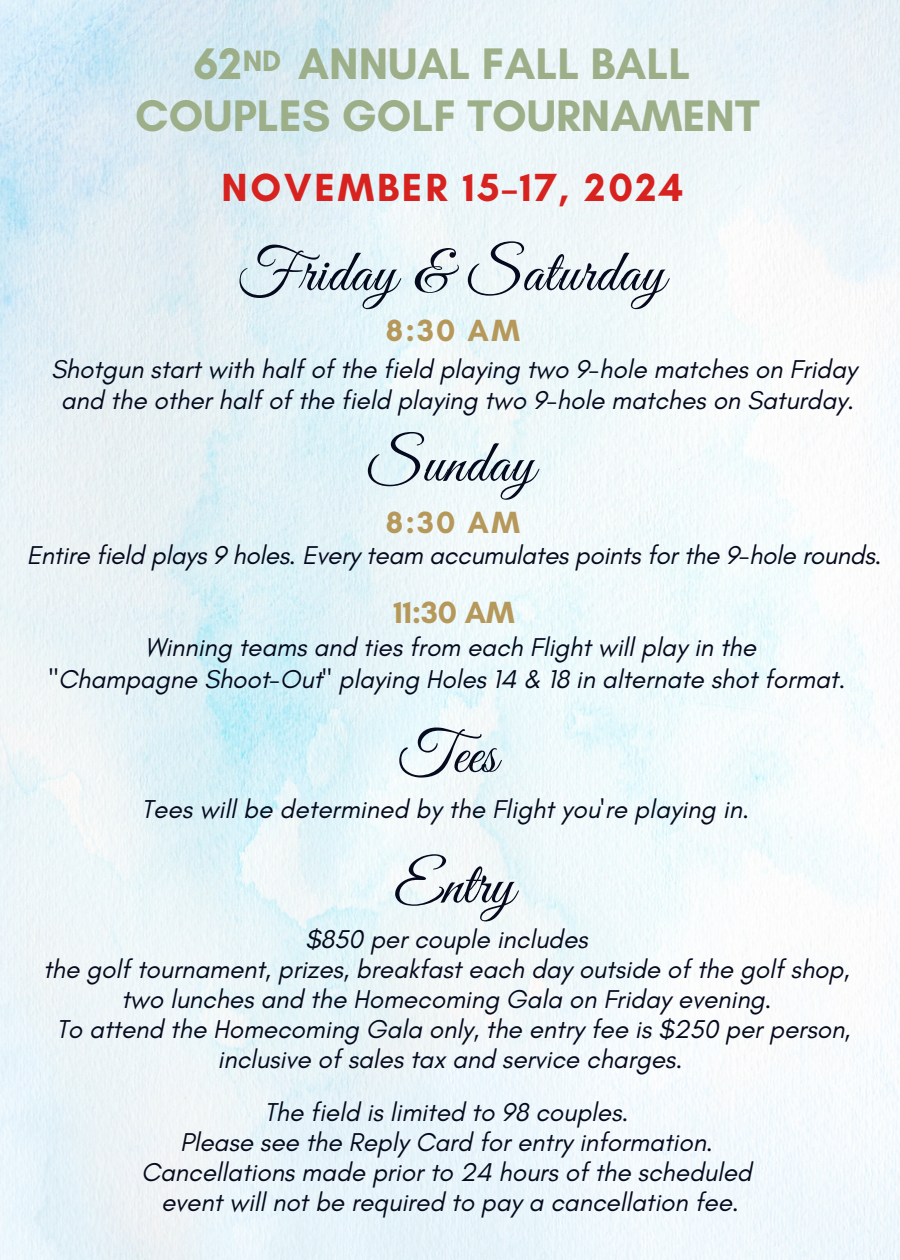
<style>
.page{position:relative;width:900px;height:1260px;background:#fff}
.page>*{position:absolute;margin:0;border:0;box-sizing:border-box;transform-origin:0 0}
.t1{font:60px "Great Vibes";letter-spacing:.015em;color:#050a1e}
.t2{font:700 45px/52.5px "Glacial Indifference";color:#9caf88}
.t3{font:700 40px "Glacial Indifference";letter-spacing:.07em;color:#d7221f}
.t4{font:700 31.25px "Glacial Indifference";letter-spacing:.07em;color:#b5985a}
.t5{font:700 30px "Glacial Indifference";color:#9caf88}
.t6{font:italic 26.25px/30px "Glacial Indifference";letter-spacing:-.005em;color:#050a1e;text-align:center}
</style>
<div class="page">
<img style="left:0;top:0;width:900px;height:1260px">
<p class="t2" style="left:193px;top:37px;width:50px">62</p>
<p class="t2" style="left:135px;top:37px;width:626px;text-indent:163px">ANNUAL FALL BALL<br>COUPLES GOLF TOURNAMENT</p>
<p class="t5" style="left:243px;top:43px;width:40px">ND</p>
<h2 class="t3" style="left:222px;top:163px;width:463px">NOVEMBER 15–17, 2024</h2>
<p class="t1" style="left:236px;top:239px;width:430px">Friday &amp; Saturday</p>
<p class="t4" style="left:386px;top:311px;width:135px">8:30 AM</p>
<p class="t6" style="left:51px;top:353px;width:808px">Shotgun start with half of the field playing two 9-hole matches on Friday</p>
<p class="t6" style="left:61px;top:385px;width:795px">and the other half of the field playing two 9-hole matches on Saturday.</p>
<p class="t1" style="left:368px;top:430px;width:169px">Sunday</p>
<h1 class="t4" style="left:386px;top:503px;width:135px">8:30 AM</h1>
<h1 class="t6" style="left:27px;top:540px;width:856px">Entire field plays 9 holes. Every team accumulates points for the 9-hole rounds.</h1>
<p class="t4" style="left:394px;top:593px;width:123px">11:30 AM</p>
<h1 class="t6" style="left:145px;top:632px;width:613px">Winning teams and ties from each Flight will play in the</h1>
<p class="t6" style="left:49px;top:663px;width:798px">"Champagne Shoot-Out" playing Holes 14 &amp; 18 in alternate shot format.</p>
<p class="t1" style="left:398px;top:721px;width:101px">Tees</p>
<p class="t6" style="left:142px;top:793px;width:609px">Tees will be determined by the Flight you're playing in.</p>
<p class="t1" style="left:394px;top:851px;width:122px">Entry</p>
<h4 class="t6" style="left:305px;top:924px;width:284px">$850 per couple includes</h4>
<h3 class="t6" style="left:43px;top:954px;width:808px">the golf tournament, prizes, breakfast each day outside of the golf shop,</h3>
<h1 class="t6" style="left:121px;top:984px;width:652px">two lunches and the Homecoming Gala on Friday evening.</h1>
<p class="t6" style="left:57px;top:1014px;width:795px">To attend the Homecoming Gala only, the entry fee is $250 per person, inclusive of sales tax and service charges.</p>
<p class="t6" style="left:265px;top:1097px;width:366px">The field is limited to 98 couples.</p>
<p class="t6" style="left:180px;top:1127px;width:534px">Please see the Reply Card for entry information.</p>
<p class="t6" style="left:141px;top:1157px;width:612px">Cancellations made prior to 24 hours of the scheduled</p>
<p class="t6" style="left:161px;top:1187px;width:579px">event will not be required to pay a cancellation fee.</p>
</div>
